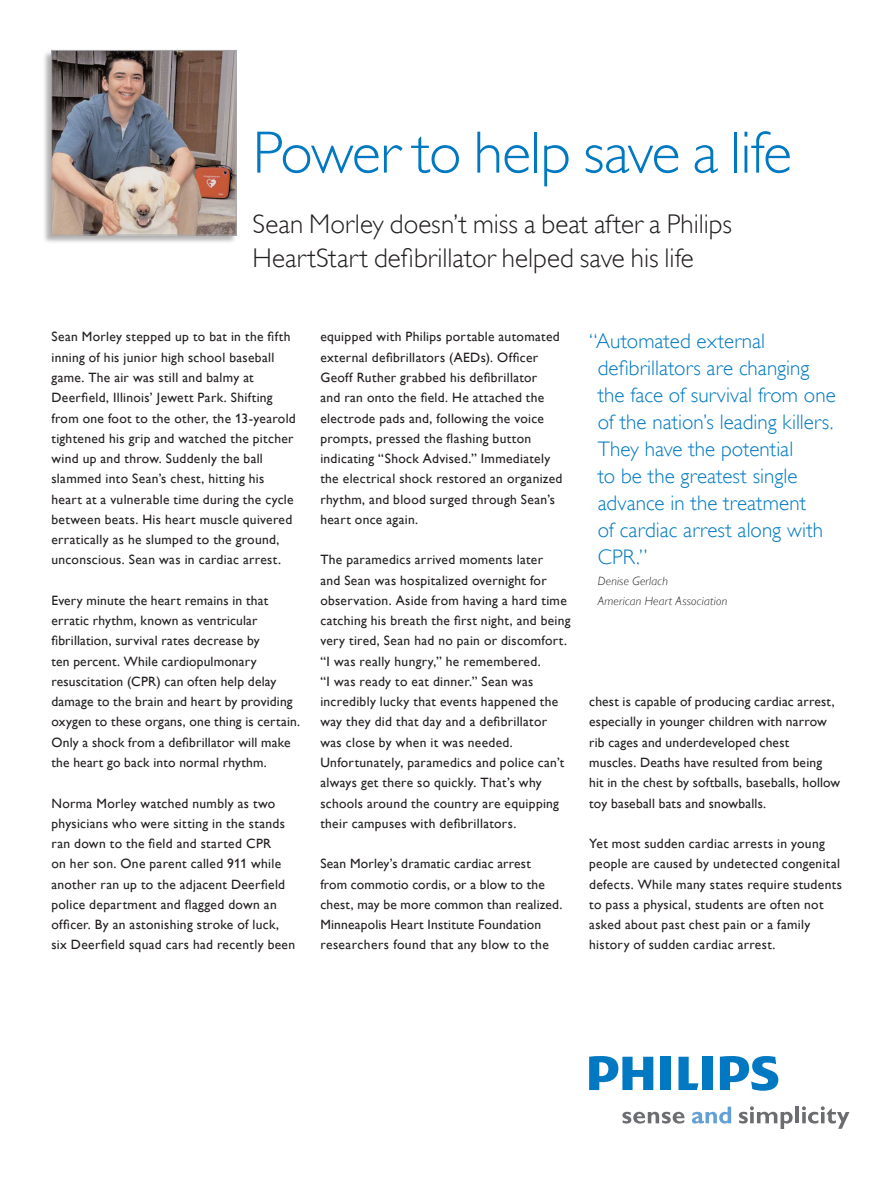
<style>
.page{position:relative;width:893px;height:1187px;background:#fff}
.page>*{position:absolute;margin:0;border:0;box-sizing:border-box;transform-origin:0 0}
._05_Headline_frontpa{font:60px "Gill Sans Alt One WGL Light";letter-spacing:-.02em;color:#0079c2}
._06_Sub_headline_fro{font:27px/33.8px "Gill Sans Alt One WGL Light";color:#231f20}
._31_Quotes{font:21px/27px "Gill Sans Alt One WGL Light";letter-spacing:.005em;color:#0079c2}
._01_Body_Text{font:13.5px/20.2px "Gill Sans Alt One WGL";letter-spacing:.02em;color:#231f20}
._31_Quote_caption{font:italic 12px/20.2px "Gill Sans Alt One WGL Light";letter-spacing:.015em;color:#231f20}
</style>
<div class="page">
<div style="left:42px;top:50px;width:195px;height:194px;background:#231f20;opacity:.35"></div>
<img style="left:53px;top:52px;width:181px;height:181px">
<div style="left:51px;top:50px;width:185px;height:185px;border:1px solid #a8a9ad"></div>
<svg style="left:622px;top:1111px;width:63px;height:12px"></svg>
<svg style="left:739px;top:1106px;width:54px;height:22px"></svg>
<hr style="left:795px;top:1106px;width:4px;height:17px;background:#6c6d70">
<svg style="left:802px;top:1106px;width:47px;height:22px"></svg>
<svg style="left:692px;top:1106px;width:39px;height:17px"></svg>
<svg style="left:678px;top:1056px;width:20px;height:33px"></svg>
<div style="left:661px;top:1056px;width:10px;height:33px;background:#0079c2"></div>
<div style="left:702px;top:1056px;width:10px;height:33px;background:#0079c2"></div>
<svg style="left:720px;top:1056px;width:58px;height:34px"></svg>
<svg style="left:589px;top:1056px;width:64px;height:33px"></svg>
<p class="_05_Headline_frontpa" style="left:253px;top:113px;width:541px">Power to help save a life</p>
<p class="_06_Sub_headline_fro" style="left:253px;top:207px;width:481px">Sean Morley doesn’t miss a beat after a Philips<br>HeartStart defibrillator helped save his life</p>
<p class="_01_Body_Text" style="left:51px;top:326px;width:246px">Sean Morley stepped up to bat in the fifth inning of his junior high school baseball game. The air was still and balmy at Deerfield, Illinois’ Jewett Park. Shifting from one foot to the other, the 13-yearold tightened his grip and watched the pitcher wind up and throw. Suddenly the ball slammed into Sean’s chest, hitting his heart at a vulnerable time during the cycle between beats. His heart muscle quivered erratically as he slumped to the ground, unconscious. Sean was in cardiac arrest.</p>
<p class="_01_Body_Text" style="left:51px;top:590px;width:250px">Every minute the heart remains in that erratic rhythm, known as ventricular fibrillation, survival rates decrease by<br>ten percent. While cardiopulmonary resuscitation (CPR) can often help delay damage to the brain and heart by providing oxygen to these organs, one thing is certain.<br>Only a shock from a defibrillator will make the heart go back into normal rhythm.</p>
<p class="_01_Body_Text" style="left:51px;top:792px;width:245px">Norma Morley watched numbly as two physicians who were sitting in the stands ran down to the field and started CPR<br>on her son. One parent called 911 while another ran up to the adjacent Deerfield police department and flagged down an officer. By an astonishing stroke of luck, six Deerfield squad cars had recently been</p>
<p class="_01_Body_Text" style="left:320px;top:326px;width:244px">equipped with Philips portable automated external defibrillators (AEDs). Officer Geoff Ruther grabbed his defibrillator<br>and ran onto the field. He attached the electrode pads and, following the voice prompts, pressed the flashing button indicating “Shock Advised.” Immediately the electrical shock restored an organized rhythm, and blood surged through Sean’s heart once again.</p>
<p class="_01_Body_Text" style="left:320px;top:549px;width:252px">The paramedics arrived moments later<br>and Sean was hospitalized overnight for observation. Aside from having a hard time catching his breath the first night, and being very tired, Sean had no pain or discomfort. “I was really hungry,” he remembered.<br>“I was ready to eat dinner.” Sean was incredibly lucky that events happened the way they did that day and a defibrillator was close by when it was needed.<br>Unfortunately, paramedics and police can’t always get there so quickly. That’s why schools around the country are equipping their campuses with defibrillators.</p>
<p class="_01_Body_Text" style="left:320px;top:853px;width:243px">Sean Morley’s dramatic cardiac arrest<br>from commotio cordis, or a blow to the chest, may be more common than realized.<br>Minneapolis Heart Institute Foundation researchers found that any blow to the</p>
<p class="_31_Quotes" style="left:598px;top:328px;width:240px;text-indent:-9px">“Automated external defibrillators are changing the face of survival from one of the nation’s leading killers.<br>They have the potential<br>to be the greatest single advance in the treatment<br>of cardiac arrest along with<br>CPR.”</p>
<p class="_31_Quote_caption" style="left:598px;top:570px;width:131px">Denise Gerlach<br>American Heart Association</p>
<p class="_01_Body_Text" style="left:589px;top:691px;width:247px">chest is capable of producing cardiac arrest, especially in younger children with narrow rib cages and underdeveloped chest</p>
<p class="_01_Body_Text" style="left:589px;top:752px;width:253px">muscles. Deaths have resulted from being<br>hit in the chest by softballs, baseballs, hollow toy baseball bats and snowballs.</p>
<p class="_01_Body_Text" style="left:589px;top:833px;width:254px">Yet most sudden cardiac arrests in young people are caused by undetected congenital defects. While many states require students to pass a physical, students are often not asked about past chest pain or a family history of sudden cardiac arrest.</p>
</div>
